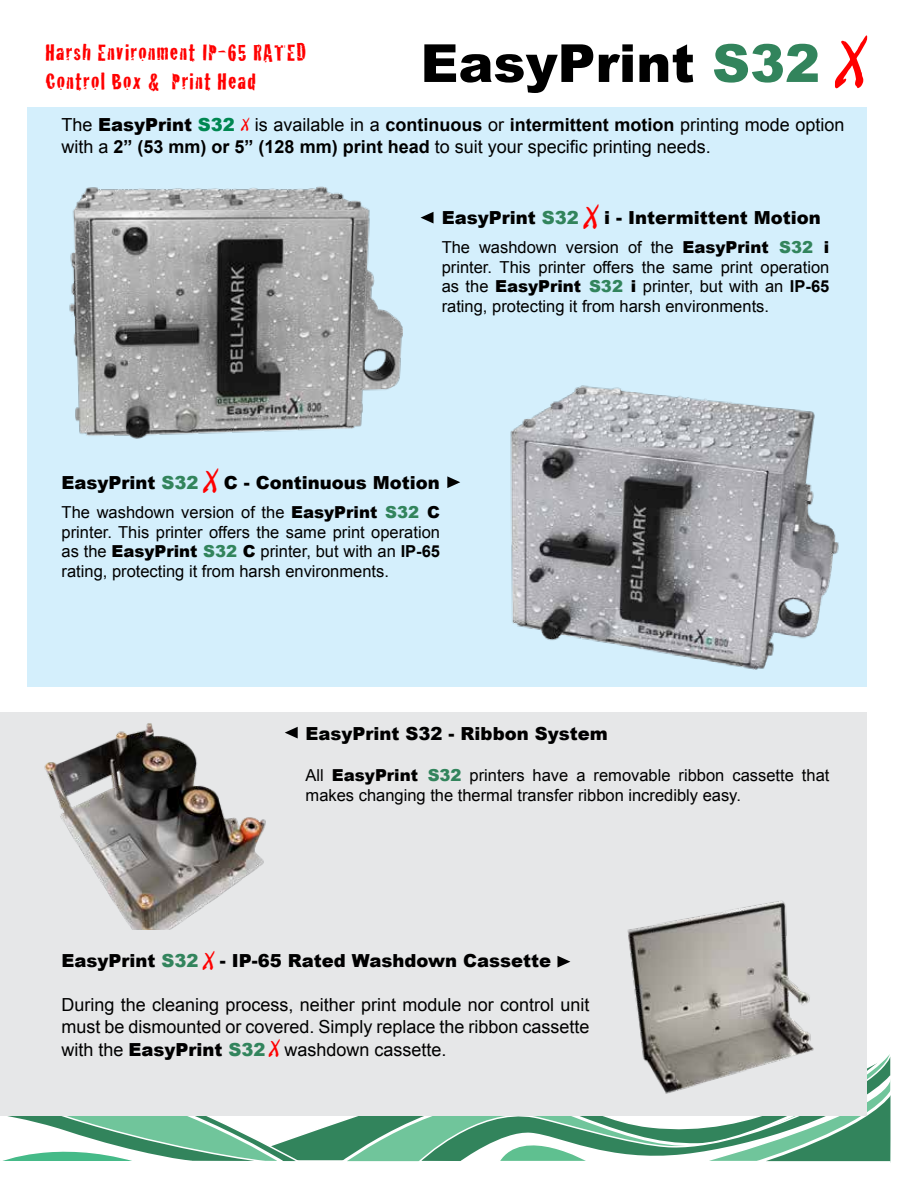
<style>
.page{position:relative;width:918px;height:1188px;background:#fff}
.page>*{position:absolute;margin:0;border:0;box-sizing:border-box;transform-origin:0 0}
.t1{font:900 52.5px "Arial";color:#000}
.t2{font:24px/28.8px "Cracked";letter-spacing:.05em;color:#f00}
.t3{font:18px/22.5px "Arial";color:#000}
.t4{font:900 18px "Arial";color:#000}
.t5{font:16.5px/19.8px "Arial";color:#000;text-align:justify}
.s1{color:#32845c}
.s2{font-family:"Mistral";font-weight:400;font-size:70.5px;color:#f00}
.s3{font-weight:900}
.s4{font-weight:900;color:#008751}
.s5{font-family:"Mistral";color:#f00}
.s6{font-weight:700}
.s7{font-family:"Mistral";font-weight:400;font-size:33px;color:#f00}
.s8{font-weight:900;color:#32845c}
.s9{font-family:"Mistral";font-weight:400;font-size:25.5px;color:#f00}
.s10{font-family:"Mistral";font-size:24px;color:#f00}
</style>
<div class="page">
<svg style="left:300px;top:1122px;width:39px;height:39px;fill:#32845c"></svg>
<svg style="left:339px;top:1116px;width:79px;height:46px"></svg>
<svg style="left:418px;top:1116px;width:40px;height:45px"></svg>
<svg style="left:2px;top:1116px;width:265px;height:45px"></svg>
<div style="left:27px;top:107px;width:839px;height:580px;background:#d4effc"></div>
<div style="left:0;top:713px;width:866px;height:403px;background:#e6e7e8"></div>
<img style="left:69px;top:186px;width:334px;height:253px">
<img style="left:510px;top:385px;width:329px;height:285px">
<svg style="left:285px;top:727px;width:13px;height:11px"></svg>
<svg style="left:421px;top:212px;width:13px;height:12px"></svg>
<svg style="left:447px;top:476px;width:13px;height:12px"></svg>
<img style="left:44px;top:723px;width:222px;height:207px">
<svg style="left:458px;top:859px;width:433px;height:304px"></svg>
<h2 class="t2" style="left:45px;top:37px;width:262px">Harsh Environment IP-65 RATED<br>Control Box &amp; Print Head</h2>
<h1 class="t1" style="left:421px;top:25px;width:447px">EasyPrint <span class="s1">S32</span> <span class="s2">X</span></h1>
<p class="t3" style="left:62px;top:115px;width:784px;line-height:21.6px">The <span class="s3">EasyPrint</span> <span class="s4">S32</span> <span class="s5">X</span> is available in a <span class="s6">continuous</span> or <span class="s6">intermittent motion</span> printing mode option with a <span class="s6">2” (53 mm) or 5” (128 mm) print head</span> to suit your specific printing needs.</p>
<p class="t4" style="left:442px;top:205px;width:381px">EasyPrint <span class="s1">S32</span> <span class="s7">X</span> i - Intermittent Motion</p>
<p class="t5" style="left:442px;top:237px;width:389px">The washdown version of the <span class="s3">EasyPrint</span> <span class="s8">S32</span> <span class="s3">i </span>printer. This printer offers the same print operation as the <span class="s3">EasyPrint</span> <span class="s8">S32</span> <span class="s3">i</span> printer, but with an <span class="s6">IP-65 </span>rating, protecting it from harsh environments.</p>
<p class="t4" style="left:62px;top:469px;width:380px">EasyPrint <span class="s1">S32</span> <span class="s7">X</span> C - Continuous Motion</p>
<p class="t5" style="left:62px;top:502px;width:380px">The washdown version of the <span class="s3">EasyPrint</span> <span class="s8">S32</span> <span class="s3">C </span>printer. This printer offers the same print operation as the <span class="s3">EasyPrint</span> <span class="s8">S32</span> <span class="s3">C</span> printer, but with an <span class="s6">IP-65 </span>rating, protecting it from harsh environments.</p>
<p class="t4" style="left:306px;top:720px;width:304px">EasyPrint S32 - Ribbon System</p>
<p class="t5" style="left:306px;top:766px;width:525px">All <span class="s3">EasyPrint</span> <span class="s8">S32</span> printers have a removable ribbon cassette that makes changing the thermal transfer ribbon incredibly easy.</p>
<p class="t4" style="left:62px;top:948px;width:491px">EasyPrint <span class="s1">S32</span> <span class="s9">X</span> - IP-65 Rated Washdown Cassette</p>
<p class="t3" style="left:62px;top:993px;width:530px;text-align:justify">During the cleaning process, neither print module nor control unit must be dismounted or covered. Simply replace the ribbon cassette with the <span class="s3">EasyPrint</span> <span class="s8">S32</span> <span class="s10">X</span> washdown cassette.</p>
</div>
